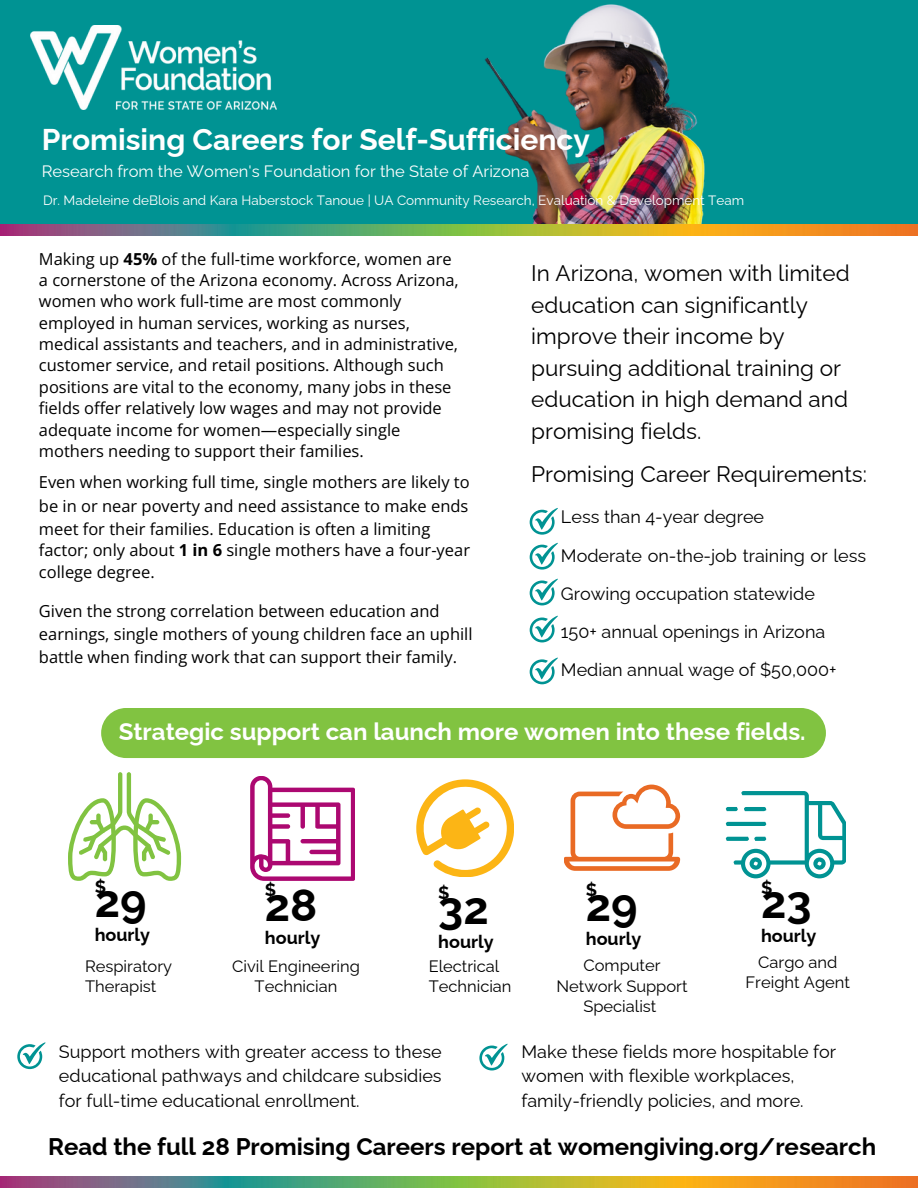
<style>
.page{position:relative;width:918px;height:1188px;background:#fff}
.page>*{position:absolute;margin:0;border:0;box-sizing:border-box;transform-origin:0 0}
.t1{font:700 45px "Raleway";color:#000}
.t2{font:700 30px "Raleway";color:#fff}
.t3{font:700 24px "Raleway";color:#000}
.t4{font:700 24px "Raleway";color:#fff}
.t5{font:22.5px/31.5px "Raleway";color:#000}
.t6{font:18px/24.8px "Raleway";color:#000}
.t7{font:700 18px "Raleway";color:#000}
.t8{font:16.5px/21.3px "Open Sans";color:#000}
.t9{font:16.5px/20.2px "Raleway";color:#000;text-align:center}
.t10{font:16.5px "Raleway";color:#fff}
.t11{font:13.5px "Raleway";color:#fff}
.s1{font-weight:700}
</style>
<div class="page">
<div style="left:0;top:0;width:918px;height:231px;background:#009393"></div>
<img style="left:30px;top:26px;width:246px;height:83px">
<svg style="left:530px;top:508px;width:28px;height:27px"></svg>
<svg style="left:530px;top:543px;width:28px;height:27px"></svg>
<svg style="left:530px;top:579px;width:28px;height:26px"></svg>
<svg style="left:530px;top:616px;width:28px;height:26px"></svg>
<svg style="left:530px;top:658px;width:28px;height:26px"></svg>
<img style="left:427px;top:4px;width:491px;height:221px">
<svg style="left:250px;top:776px;width:105px;height:105px"></svg>
<svg style="left:68px;top:772px;width:113px;height:109px"></svg>
<svg style="left:416px;top:779px;width:98px;height:98px"></svg>
<svg style="left:564px;top:785px;width:116px;height:86px"></svg>
<svg style="left:726px;top:791px;width:120px;height:87px"></svg>
<div style="left:101px;top:708px;width:725px;height:50px;background:#81c341"></div>
<img style="left:0;top:225px;width:918px;height:11px">
<img style="left:0;top:1177px;width:918px;height:11px">
<svg style="left:17px;top:1042px;width:28px;height:27px"></svg>
<svg style="left:479px;top:1044px;width:29px;height:26px"></svg>
<p class="t2" style="left:42px;top:122px;width:550px">Promising Careers for Self-Sufficiency</p>
<p class="t10" style="left:42px;top:161px;width:489px">Research from the Women's Foundation for the State of Arizona</p>
<p class="t11" style="left:43px;top:192px;width:703px">Dr. Madeleine deBlois and Kara Haberstock Tanoue | UA Community Research, Evaluation &amp; Development Team</p>
<p class="t8" style="left:39px;top:248px;width:414px">Making up <span class="s1">45%</span> of the full-time workforce, women are</p>
<p class="t8" style="left:39px;top:269px;width:421px">a cornerstone of the Arizona economy. Across Arizona, women who work full-time are most commonly</p>
<p class="t8" style="left:39px;top:312px;width:373px">employed in human services, working as nurses,</p>
<p class="t8" style="left:39px;top:333px;width:421px">medical assistants and teachers, and in administrative, customer service, and retail positions. Although such positions are vital to the economy, many jobs in these fields offer relatively low wages and may not provide adequate income for women—especially single</p>
<p class="t8" style="left:39px;top:440px;width:326px">mothers needing to support their families.</p>
<p class="t8" style="left:39px;top:471px;width:432px">Even when working full time, single mothers are likely to</p>
<p class="t8" style="left:39px;top:495px;width:431px">be in or near poverty and need assistance to make ends</p>
<p class="t8" style="left:39px;top:518px;width:393px">meet for their families. Education is often a limiting</p>
<p class="t8" style="left:39px;top:539px;width:433px">factor; only about <span class="s1">1 in 6</span> single mothers have a four-year</p>
<p class="t8" style="left:39px;top:561px;width:117px">college degree.</p>
<p class="t8" style="left:39px;top:600px;width:402px">Given the strong correlation between education and</p>
<p class="t8" style="left:39px;top:623px;width:435px">earnings, single mothers of young children face an uphill</p>
<p class="t8" style="left:39px;top:646px;width:420px">battle when finding work that can support their family.</p>
<p class="t5" style="left:531px;top:257px;width:320px">In Arizona, women with limited education can significantly improve their income by pursuing additional training or education in high demand and promising fields.</p>
<p class="t5" style="left:531px;top:459px;width:337px">Promising Career Requirements:</p>
<p class="t6" style="left:561px;top:505px;width:205px">Less than 4-year degree</p>
<p class="t6" style="left:561px;top:536px;width:307px;line-height:38.2px">Moderate on-the-job training or less<br>Growing occupation statewide</p>
<p class="t6" style="left:561px;top:613px;width:277px;line-height:38.2px">150+ annual openings in Arizona<br>Median annual wage of $50,000+</p>
<p class="t4" style="left:119px;top:718px;width:688px">Strategic support can launch more women into these fields.</p>
<p class="t7" style="left:95px;top:876px;width:13px">$</p>
<p class="t1" style="left:95px;top:875px;width:53px">29</p>
<p class="t7" style="left:95px;top:924px;width:57px">hourly</p>
<p class="t7" style="left:265px;top:879px;width:13px">$</p>
<p class="t1" style="left:265px;top:879px;width:54px">28</p>
<p class="t7" style="left:265px;top:928px;width:57px">hourly</p>
<p class="t7" style="left:438px;top:882px;width:13px">$</p>
<p class="t1" style="left:438px;top:882px;width:52px">32</p>
<p class="t7" style="left:438px;top:931px;width:57px">hourly</p>
<p class="t9" style="left:85px;top:956px;width:89px;text-align:left">Respiratory<br>Therapist</p>
<p class="t9" style="left:232px;top:956px;width:129px">Civil Engineering<br>Technician</p>
<p class="t9" style="left:429px;top:956px;width:84px;text-align:left">Electrical<br>Technician</p>
<p class="t7" style="left:586px;top:879px;width:13px">$</p>
<p class="t1" style="left:586px;top:879px;width:53px">29</p>
<p class="t7" style="left:586px;top:928px;width:57px">hourly</p>
<p class="t7" style="left:761px;top:877px;width:13px">$</p>
<p class="t1" style="left:761px;top:876px;width:52px">23</p>
<p class="t7" style="left:761px;top:925px;width:57px">hourly</p>
<p class="t9" style="left:556px;top:956px;width:133px">Computer<br>Network Support<br>Specialist</p>
<p class="t9" style="left:746px;top:952px;width:106px">Cargo and<br>Freight Agent</p>
<p class="t6" style="left:59px;top:1039px;width:384px;text-align:justify">Support mothers with greater access to these educational pathways and childcare subsidies for full-time educational enrollment.</p>
<p class="t6" style="left:522px;top:1039px;width:316px">Make these fields more hospitable for women with flexible workplaces, family-friendly policies, and more.</p>
<p class="t3" style="left:48px;top:1132px;width:830px">Read the full 28 Promising Careers report at womengiving.org/research</p>
</div>
